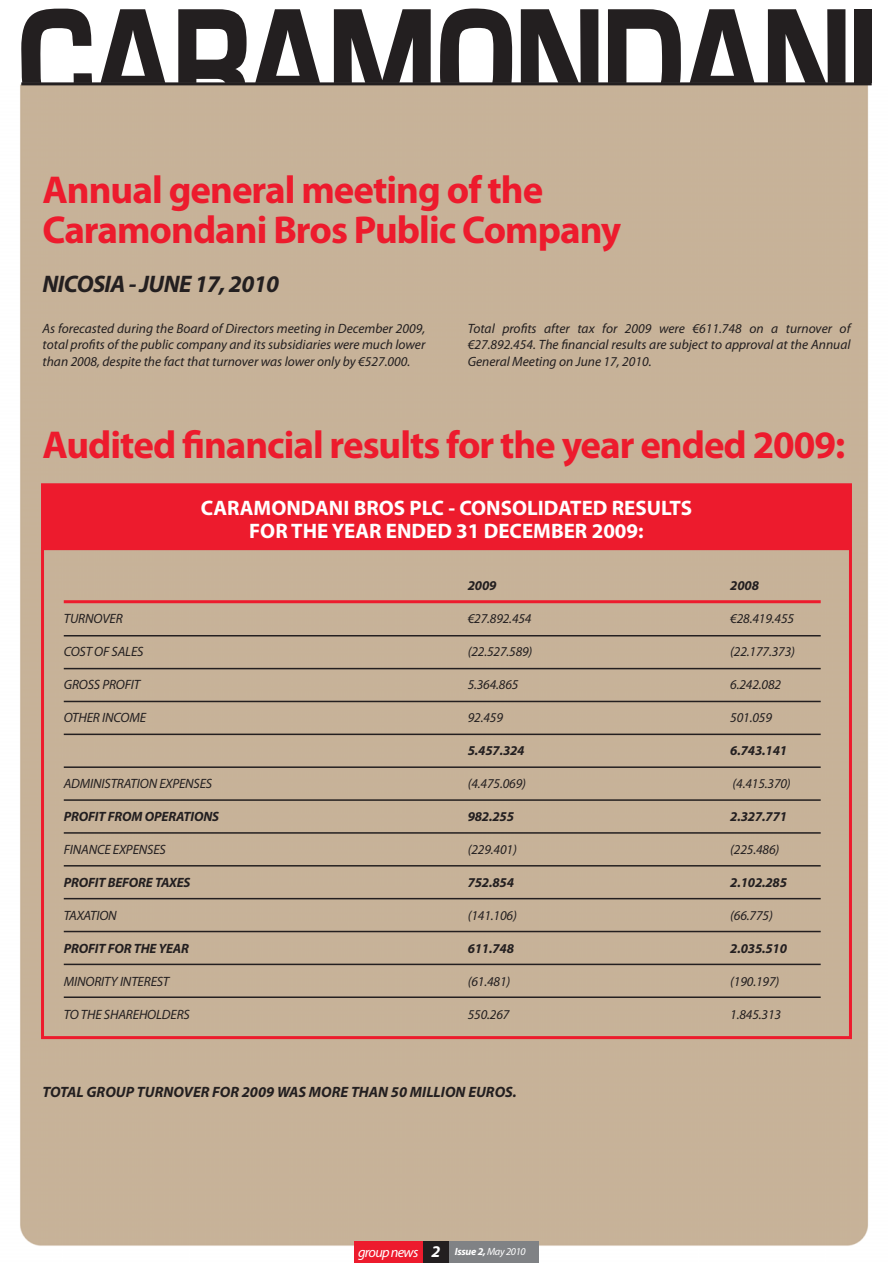
<style>
.page{position:relative;width:893px;height:1263px;background:#fff}
.page>*{position:absolute;margin:0;border:0;box-sizing:border-box;transform-origin:0 0}
.t1{font:700 39px/40.5px "Myriad Pro";letter-spacing:-.025em;color:#ed1b2d}
.t2{font:italic 700 24px "Myriad Pro";letter-spacing:-.025em;color:#231f20}
.t3{font:700 21px/22.5px "Myriad Pro";color:#fff;text-align:center}
.t4{font:italic 700 15px "Myriad Pro";color:#231f20}
.t5{font:italic 14.4px "Myriad Pro";letter-spacing:-.05em;color:#fff}
.t6{font:italic 13.5px/16.5px "Myriad Pro";letter-spacing:-.01em;color:#231f20;text-align:justify}
.t7{font:italic 700 13.5px "Myriad Pro";letter-spacing:-.01em;color:#231f20}
.s1{font-weight:700;font-size:16.5px}
.s2{font-weight:700;font-size:10.5px}
.s3{font-size:10.5px}
</style>
<div class="page">
<div style="left:20px;top:85px;width:852px;height:1161px;background:#c7b299"></div>
<hr style="left:21px;top:82px;width:851px;height:3px;background:#231f20">
<svg style="left:21px;top:9px;width:71px;height:74px"></svg>
<svg style="left:101px;top:9px;width:64px;height:73px"></svg>
<svg style="left:178px;top:9px;width:69px;height:74px"></svg>
<svg style="left:255px;top:9px;width:65px;height:74px"></svg>
<svg style="left:334px;top:9px;width:97px;height:74px"></svg>
<svg style="left:440px;top:9px;width:72px;height:74px"></svg>
<svg style="left:521px;top:9px;width:77px;height:74px"></svg>
<svg style="left:608px;top:9px;width:73px;height:74px"></svg>
<svg style="left:690px;top:9px;width:64px;height:73px"></svg>
<svg style="left:768px;top:9px;width:77px;height:74px"></svg>
<div style="left:855px;top:9px;width:17px;height:74px;background:#231f20"></div>
<div style="left:422px;top:1241px;width:28px;height:22px;background:#231f20"></div>
<div style="left:354px;top:1241px;width:68px;height:22px;background:#ed1b2d"></div>
<div style="left:450px;top:1241px;width:89px;height:22px;background:#808285"></div>
<hr style="left:64px;top:600px;width:757px;height:3px;background:#ed1b2d">
<hr style="left:64px;top:766px;width:757px;height:2px;background:#231f20">
<hr style="left:64px;top:799px;width:757px;height:2px;background:#231f20">
<hr style="left:64px;top:635px;width:757px;height:1px;background:#231f20">
<hr style="left:64px;top:668px;width:757px;height:1px;background:#231f20">
<hr style="left:64px;top:701px;width:757px;height:1px;background:#231f20">
<hr style="left:64px;top:733px;width:757px;height:2px;background:#231f20">
<hr style="left:64px;top:832px;width:757px;height:2px;background:#231f20">
<hr style="left:64px;top:865px;width:757px;height:1px;background:#231f20">
<hr style="left:64px;top:898px;width:757px;height:1px;background:#231f20">
<hr style="left:64px;top:931px;width:757px;height:1px;background:#231f20">
<hr style="left:64px;top:996px;width:757px;height:2px;background:#231f20">
<hr style="left:64px;top:964px;width:757px;height:1px;background:#231f20">
<div style="left:43px;top:485px;width:807px;height:64px;background:#ed1b2d"></div>
<div style="left:41px;top:483px;width:811px;height:67px;border:3px solid #ed1b2d"></div>
<h1 class="t1" style="left:43px;top:173px;width:580px">Annual general meeting of the<br>Caramondani Bros Public Company</h1>
<h2 class="t2" style="left:43px;top:275px;width:238px">NICOSIA - JUNE 17, 2010</h2>
<p class="t6" style="left:43px;top:321px;width:384px">As forecasted during the Board of Directors meeting in December 2009, total profits of the public company and its subsidiaries were much lower than 2008, despite the fact that turnover was lower only by €527.000.</p>
<p class="t6" style="left:468px;top:321px;width:384px">Total profits after tax for 2009 were €611.748 on a turnover of €27.892.454. The financial results are subject to approval at the Annual General Meeting on June 17, 2010.</p>
<h1 class="t1" style="left:43px;top:428px;width:804px">Audited financial results for the year ended 2009:</h1>
<h3 class="t3" style="left:201px;top:499px;width:493px">CARAMONDANI BROS PLC - CONSOLIDATED RESULTS<br>FOR THE YEAR ENDED 31 DECEMBER 2009:</h3>
<p class="t7" style="left:468px;top:580px;width:30px">2009</p>
<p class="t7" style="left:730px;top:580px;width:30px">2008</p>
<p class="t6" style="left:64px;top:612px;width:60px">TURNOVER</p>
<p class="t6" style="left:468px;top:612px;width:65px">€27.892.454</p>
<p class="t6" style="left:730px;top:612px;width:65px">€28.419.455</p>
<p class="t6" style="left:64px;top:645px;width:81px">COST OF SALES</p>
<p class="t6" style="left:468px;top:645px;width:66px">(22.52 7.589)</p>
<p class="t6" style="left:730px;top:645px;width:66px">(22.177.373)</p>
<p class="t6" style="left:64px;top:678px;width:78px">GROSS PROFIT</p>
<p class="t6" style="left:468px;top:678px;width:52px">5.364.865</p>
<p class="t6" style="left:730px;top:678px;width:50px">6.242.082</p>
<p class="t6" style="left:64px;top:711px;width:84px">OTHER INCOME</p>
<p class="t6" style="left:468px;top:711px;width:37px">92.459</p>
<p class="t6" style="left:730px;top:711px;width:43px">501.059</p>
<p class="t7" style="left:468px;top:745px;width:58px">5.457.324</p>
<p class="t7" style="left:730px;top:745px;width:58px">6.743.141</p>
<p class="t6" style="left:64px;top:777px;width:150px">ADMINISTRATION EXPENSES</p>
<p class="t6" style="left:468px;top:777px;width:60px">(4.475.069)</p>
<p class="t6" style="left:733px;top:777px;width:60px">(4.415.370)</p>
<p class="t7" style="left:64px;top:811px;width:157px">PROFIT FROM OPERATIONS</p>
<p class="t7" style="left:468px;top:811px;width:48px">982.255</p>
<p class="t7" style="left:730px;top:811px;width:58px">2.327.771</p>
<p class="t6" style="left:64px;top:843px;width:104px">FINANCE EXPENSES</p>
<p class="t6" style="left:468px;top:843px;width:51px">(229.401)</p>
<p class="t6" style="left:730px;top:843px;width:51px">(225.486)</p>
<p class="t7" style="left:64px;top:877px;width:128px">PROFIT BEFORE TAXES</p>
<p class="t7" style="left:468px;top:877px;width:48px">752.854</p>
<p class="t7" style="left:730px;top:877px;width:58px">2.102.285</p>
<p class="t6" style="left:64px;top:909px;width:54px">TAXATION</p>
<p class="t6" style="left:468px;top:909px;width:51px">(141.106)</p>
<p class="t6" style="left:730px;top:909px;width:44px">(66.775)</p>
<p class="t7" style="left:64px;top:943px;width:127px">PROFIT FOR THE YEAR</p>
<p class="t7" style="left:468px;top:943px;width:48px">611.748</p>
<p class="t7" style="left:730px;top:943px;width:58px">2.035.510</p>
<p class="t6" style="left:64px;top:975px;width:107px">MINORITY INTEREST</p>
<p class="t6" style="left:468px;top:975px;width:44px">(61.481)</p>
<p class="t6" style="left:730px;top:975px;width:51px">(190.197)</p>
<p class="t6" style="left:64px;top:1008px;width:128px">TO THE SHAREHOLDERS</p>
<p class="t6" style="left:468px;top:1008px;width:43px">550.267</p>
<p class="t6" style="left:730px;top:1008px;width:52px">1.845.313</p>
<p class="t4" style="left:43px;top:1086px;width:476px">TOTAL GROUP TURNOVER FOR 2009 WAS MORE THAN 50 MILLION EUROS.</p>
<p class="t5" style="left:358px;top:1246px;width:169px">group news <span class="s1">2</span> <span class="s2">Issue 2,</span> <span class="s3">May 2010</span></p>
</div>
